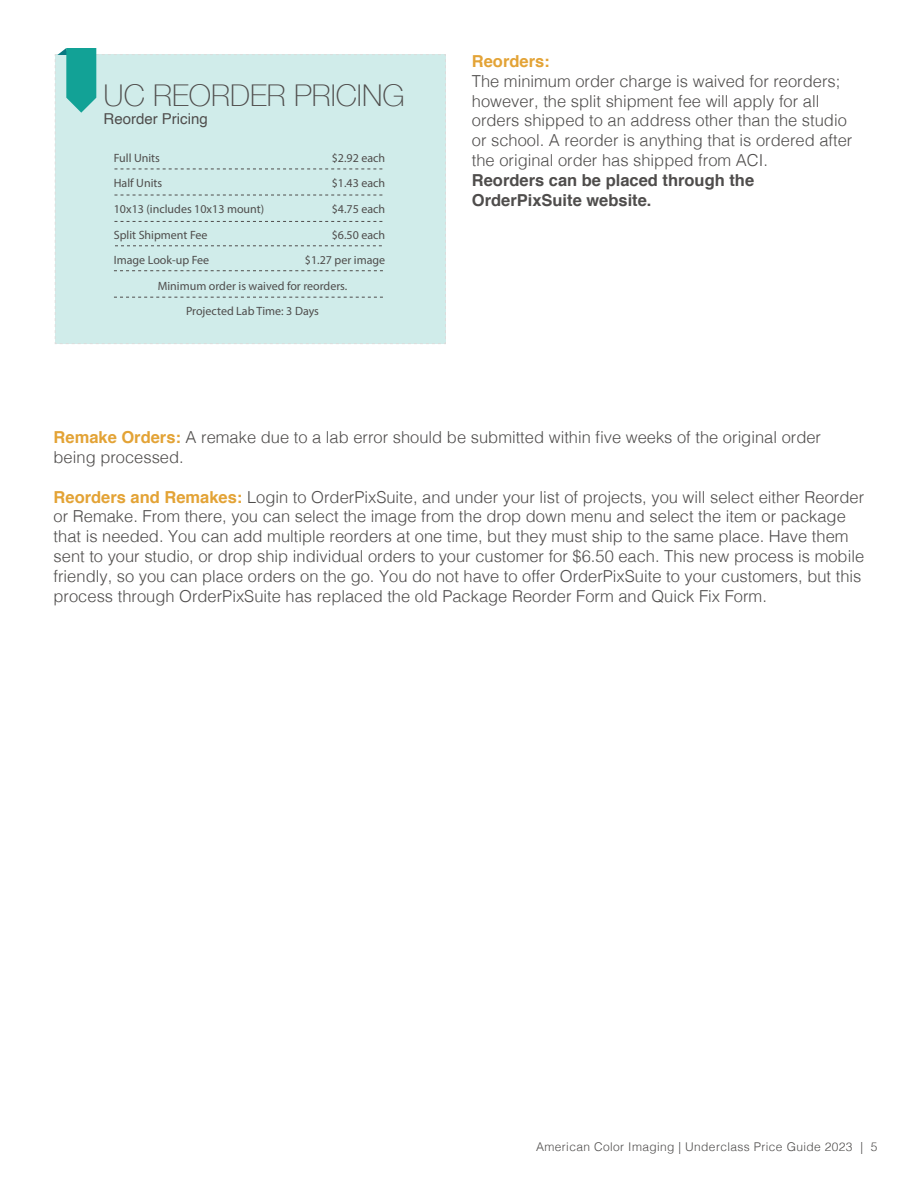
<style>
.page{position:relative;width:918px;height:1188px;background:#fff}
.page>*{position:absolute;margin:0;border:0;box-sizing:border-box;transform-origin:0 0}
.t1{font:100 30px "Helvetica Neue";color:#4f4d4c}
.Mini_Header{font:300 16.5px/19.8px "Helvetica";color:#4f4d4c}
.Body{font:300 16.5px/19.8px "Helvetica";color:#4f4d4c}
.Body-2{font:700 16.5px/19.8px "Helvetica";color:#4f4d4c}
.Mini_Header-2{font:700 16.5px "Helvetica";color:#e3a336}
.t2{font:15px "Helvetica";color:#4f4d4c}
.Body_B75{font:12px "Myriad Pro";color:#4f4d4c}
.t3{font:300 12px "Helvetica";letter-spacing:.03em;color:#4f4d4c}
.s1{font-weight:700;color:#e3a336}
</style>
<div class="page">
<div style="left:55px;top:48px;width:391px;height:296px;background:#d0ecea"></div>
<p class="t1" style="left:104px;top:73px;width:303px">UC REORDER PRICING</p>
<p class="t2" style="left:104px;top:107px;width:106px">Reorder Pricing</p>
<p class="Body_B75" style="left:114px;top:151px;width:48px">Full Units</p>
<p class="Body_B75" style="left:332px;top:151px;width:55px">$2.92 each</p>
<p class="Body_B75" style="left:114px;top:176px;width:50px">Half Units</p>
<p class="Body_B75" style="left:332px;top:176px;width:55px">$1.43 each</p>
<p class="Body_B75" style="left:114px;top:202px;width:152px">10x13 (includes 10x13 mount)</p>
<p class="Body_B75" style="left:332px;top:202px;width:55px">$4.75 each</p>
<p class="Body_B75" style="left:114px;top:227px;width:95px">Split Shipment Fee</p>
<p class="Body_B75" style="left:332px;top:227px;width:55px">$6.50 each</p>
<p class="Body_B75" style="left:114px;top:253px;width:97px">Image Look-up Fee</p>
<p class="Body_B75" style="left:305px;top:253px;width:82px">$1.27 per image</p>
<p class="Body_B75" style="left:158px;top:278px;width:191px">Minimum order is waived for reorders.</p>
<p class="Body_B75" style="left:186px;top:304px;width:134px">Projected Lab Time: 3 Days</p>
<p class="Mini_Header-2" style="left:472px;top:48px;width:79px">Reorders:</p>
<p class="Body" style="left:472px;top:70px;width:382px">The minimum order charge is waived for reorders; however, the split shipment fee will apply for all orders shipped to an address other than the studio or school. A reorder is anything that is ordered after the original order has shipped from ACI.</p>
<p class="Body-2" style="left:472px;top:170px;width:284px">Reorders can be placed through the<br>OrderPixSuite website.</p>
<p class="Mini_Header" style="left:54px;top:426px;width:769px"><span class="s1">Remake Orders:</span> A remake due to a lab error should be submitted within five weeks of the original order being processed.</p>
<p class="Mini_Header" style="left:54px;top:486px;width:812px"><span class="s1">Reorders and Remakes:</span> Login to OrderPixSuite, and under your list of projects, you will select either Reorder or Remake. From there, you can select the image from the drop down menu and select the item or package that is needed. You can add multiple reorders at one time, but they must ship to the same place. Have them sent to your studio, or drop ship individual orders to your customer for $6.50 each. This new process is mobile friendly, so you can place orders on the go. You do not have to offer OrderPixSuite to your customers, but this process through OrderPixSuite has replaced the old Package Reorder Form and Quick Fix Form.</p>
<p class="t3" style="left:536px;top:1137px;width:343px">American Color Imaging | Underclass Price Guide 2023 | 5</p>
</div>
